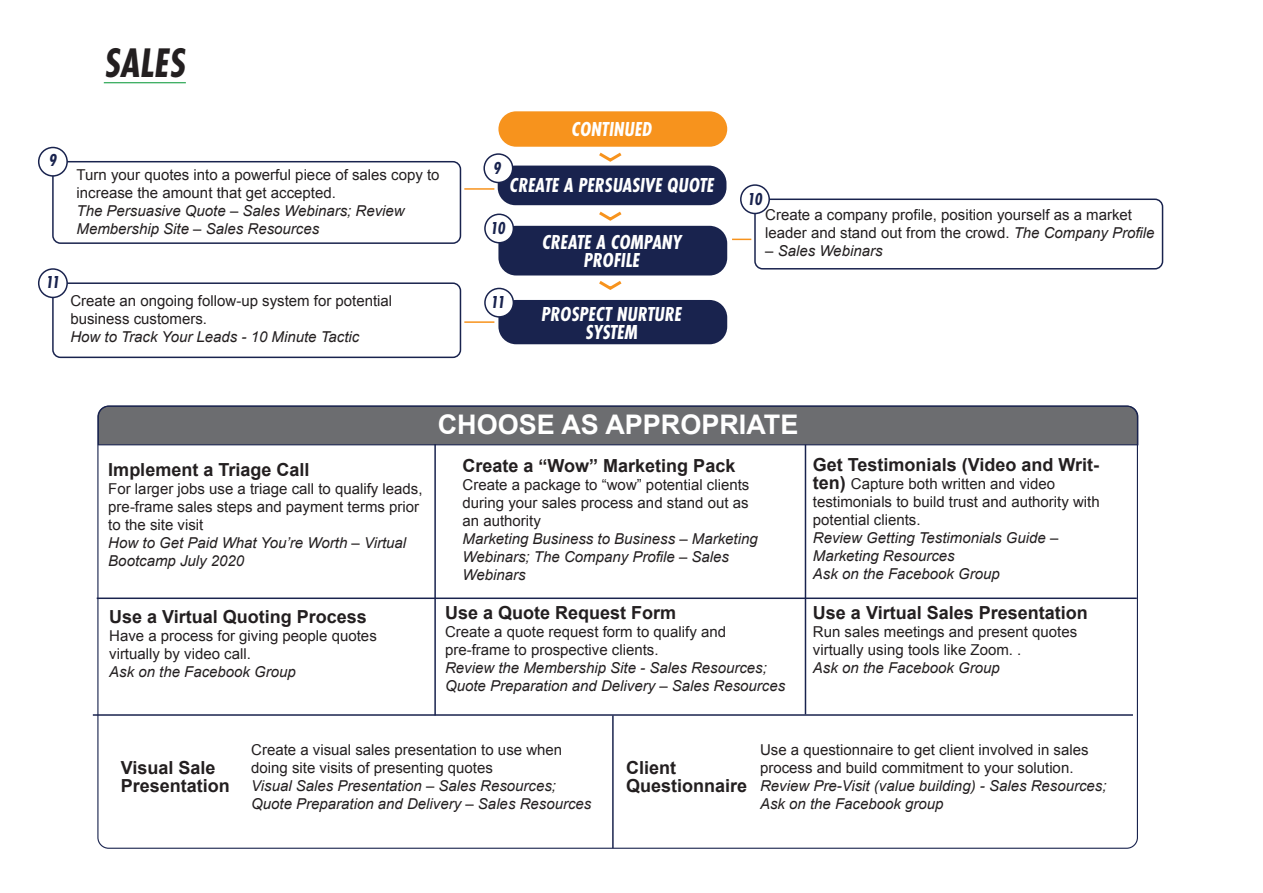
<style>
.page{position:relative;width:1263px;height:893px;background:#fff}
.page>*{position:absolute;margin:0;border:0;box-sizing:border-box;transform-origin:0 0}
.t1{font:italic 700 42.9px "Futura PT Cond";color:#231f20}
.t2{font:700 27px "Arial";color:#fff}
.t3{font:italic 700 21px/18px "Futura PT Cond";color:#fff;text-align:center}
.t4{font:700 18px/18px "Arial";color:#231f20}
.t5{font:italic 700 18px "Futura PT Cond";letter-spacing:-.055em;color:#19234e}
.t6{font:15px/18px "Arial";color:#231f20}
.t7{font:italic 15px/18px "Arial";color:#231f20}
.s1{font-style:italic}
.s2{font-weight:700;font-size:18px}
</style>
<div class="page">
<hr style="left:104px;top:82px;width:82px;height:1px;background:#1ca148">
<svg style="left:99px;top:405px;width:1040px;height:41px;background:#6a6b71"></svg>
<hr style="left:434px;top:444px;width:2px;height:271px;background:#19234e">
<hr style="left:612px;top:715px;width:2px;height:133px;background:#19234e">
<hr style="left:805px;top:445px;width:1px;height:269px;background:#19234e">
<hr style="left:97px;top:597px;width:1040px;height:2px;background:#19234e">
<hr style="left:93px;top:714px;width:1040px;height:2px;background:#19234e">
<div style="left:498px;top:111px;width:229px;height:36px;background:#f7931d;border-radius:18px"></div>
<svg style="left:599px;top:152px;width:23px;height:10px"></svg>
<svg style="left:599px;top:211px;width:23px;height:10px"></svg>
<svg style="left:599px;top:281px;width:23px;height:9px"></svg>
<div style="left:498px;top:166px;width:228px;height:39px;background:#19234e;border-radius:18px"></div>
<div style="left:484px;top:154px;width:29px;height:28px;background:#fff;border-radius:50%"></div>
<div style="left:483px;top:153px;width:30px;height:30px;border:2px solid #19234e;border-radius:50%"></div>
<div style="left:498px;top:226px;width:229px;height:49px;background:#19234e;border-radius:18px"></div>
<div style="left:485px;top:214px;width:28px;height:29px;background:#fff;border-radius:50%"></div>
<div style="left:484px;top:214px;width:30px;height:29px;border:2px solid #19234e;border-radius:50%"></div>
<div style="left:498px;top:300px;width:229px;height:44px;background:#19234e;border-radius:18px"></div>
<div style="left:485px;top:288px;width:28px;height:29px;background:#fff;border-radius:50%"></div>
<div style="left:484px;top:288px;width:30px;height:30px;border:2px solid #19234e;border-radius:50%"></div>
<div style="left:38px;top:147px;width:30px;height:30px;border:2px solid #19234e;border-radius:50%"></div>
<svg style="left:51px;top:160px;width:411px;height:84px"></svg>
<div style="left:740px;top:184px;width:30px;height:30px;border:2px solid #19234e;border-radius:50%"></div>
<div style="left:38px;top:268px;width:30px;height:30px;border:2px solid #19234e;border-radius:50%"></div>
<svg style="left:51px;top:282px;width:411px;height:77px"></svg>
<hr style="left:464px;top:188px;width:30px;height:2px;background:#f7931d">
<svg style="left:732px;top:198px;width:432px;height:72px"></svg>
<hr style="left:464px;top:321px;width:30px;height:2px;background:#f7931d">
<h1 class="t1" style="left:105px;top:38px;width:83px">SALES</h1>
<p class="t5" style="left:49px;top:150px;width:9px">9</p>
<p class="t6" style="left:77px;top:166px;width:364px">Turn your quotes into a powerful piece of sales copy to increase the amount that get accepted.</p>
<p class="t7" style="left:77px;top:202px;width:330px">The Persuasive Quote – Sales Webinars; Review<br>Membership Site – Sales Resources</p>
<p class="t5" style="left:46px;top:271px;width:16px">11</p>
<p class="t6" style="left:70px;top:292px;width:323px">Create an ongoing follow-up system for potential business customers.</p>
<p class="t7" style="left:70px;top:328px;width:291px">How to Track Your Leads - 10 Minute Tactic</p>
<h3 class="t3" style="left:572px;top:120px;width:82px">CONTINUED</h3>
<p class="t5" style="left:493px;top:158px;width:9px">9</p>
<h3 class="t3" style="left:510px;top:176px;width:206px">CREATE A PERSUASIVE QUOTE</h3>
<p class="t5" style="left:490px;top:218px;width:17px">10</p>
<p class="t5" style="left:491px;top:292px;width:16px">11</p>
<h3 class="t3" style="left:542px;top:233px;width:141px">CREATE A COMPANY<br>PROFILE</h3>
<h3 class="t3" style="left:542px;top:305px;width:142px">PROSPECT NURTURE<br>SYSTEM</h3>
<p class="t5" style="left:747px;top:189px;width:17px">10</p>
<p class="t6" style="left:765px;top:206px;width:391px">Create a company profile, position yourself as a market leader and stand out from the crowd. <span class="s1">The Company Profile</span></p>
<p class="t7" style="left:765px;top:242px;width:119px">– Sales Webinars</p>
<p class="t4" style="left:108px;top:461px;width:203px">Implement a Triage Call</p>
<p class="t6" style="left:108px;top:480px;width:316px">For larger jobs use a triage call to qualify leads, pre-frame sales steps and payment terms prior to the site visit</p>
<p class="t7" style="left:108px;top:534px;width:299px">How to Get Paid What You’re Worth – Virtual<br>Bootcamp July 2020</p>
<p class="t4" style="left:109px;top:608px;width:259px">Use a Virtual Quoting Process</p>
<p class="t6" style="left:109px;top:626px;width:269px">Have a process for giving people quotes virtually by video call.</p>
<p class="t7" style="left:109px;top:663px;width:188px">Ask on the Facebook Group</p>
<h2 class="t2" style="left:438px;top:406px;width:362px">CHOOSE AS APPROPRIATE</h2>
<p class="t4" style="left:463px;top:458px;width:274px">Create a “Wow” Marketing Pack</p>
<p class="t6" style="left:463px;top:476px;width:288px;text-align:justify">Create a package to “wow” potential clients during your sales process and stand out as an authority</p>
<p class="t7" style="left:463px;top:530px;width:297px">Marketing Business to Business – Marketing<br>Webinars; The Company Profile – Sales<br>Webinars</p>
<p class="t4" style="left:445px;top:604px;width:233px">Use a Quote Request Form</p>
<p class="t6" style="left:445px;top:622px;width:282px">Create a quote request form to qualify and pre-frame to prospective clients.</p>
<p class="t7" style="left:445px;top:659px;width:342px">Review the Membership Site - Sales Resources;<br>Quote Preparation and Delivery – Sales Resources</p>
<p class="t4" style="left:813px;top:456px;width:288px">Get Testimonials (Video and Writ-</p>
<p class="t6" style="left:813px;top:475px;width:288px"><span class="s2">ten)</span> Capture both written and video testimonials to build trust and authority with potential clients.</p>
<p class="t7" style="left:813px;top:529px;width:247px">Review Getting Testimonials Guide –<br>Marketing Resources<br>Ask on the Facebook Group</p>
<p class="t4" style="left:813px;top:604px;width:276px">Use a Virtual Sales Presentation</p>
<p class="t6" style="left:813px;top:622px;width:266px">Run sales meetings and present quotes virtually using tools like Zoom. .</p>
<p class="t7" style="left:813px;top:659px;width:188px">Ask on the Facebook Group</p>
<p class="t6" style="left:251px;top:741px;width:312px">Create a visual sales presentation to use when doing site visits of presenting quotes</p>
<p class="t7" style="left:251px;top:777px;width:342px">Visual Sales Presentation – Sales Resources;<br>Quote Preparation and Delivery – Sales Resources</p>
<p class="t4" style="left:121px;top:759px;width:111px">Visual Sale<br>Presentation</p>
<p class="t4" style="left:626px;top:759px;width:123px">Client<br>Questionnaire</p>
<p class="t6" style="left:760px;top:741px;width:330px">Use a questionnaire to get client involved in sales process and build commitment to your solution.</p>
<p class="t7" style="left:760px;top:777px;width:348px">Review Pre-Visit (value building) - Sales Resources;<br>Ask on the Facebook group</p>
</div>
